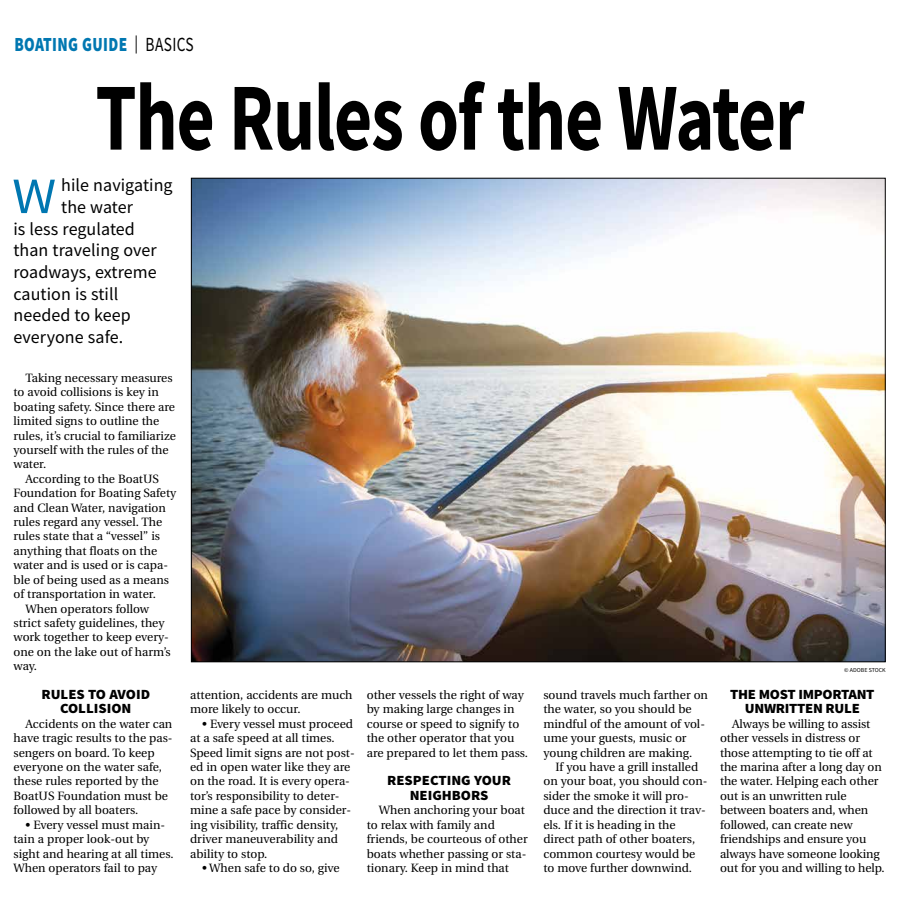
<style>
.page{position:relative;width:900px;height:908px;background:#fff}
.page>*{position:absolute;margin:0;border:0;box-sizing:border-box;transform-origin:0 0}
.t1{font:700 96px "Source Sans Pro";letter-spacing:-.015em;color:#000;scale:.77 1}
.t2{font:50.9px "Source Sans Pro";color:#0077b1;scale:1.1 1}
.t3{font:900 20px "Source Sans Pro";letter-spacing:.025em;color:#0077b1;scale:.77 1}
.t4{font:18px "Source Sans Pro";letter-spacing:.005em;color:#000}
.t5{font:900 14px/14.4px "Source Sans Pro";letter-spacing:-.01em;color:#000;text-align:center;scale:1.05 1}
.t6{font:12px/14.4px "Utopia";color:#000}
.t7{font:6px "Source Sans Pro";color:#000}
.s1{font-weight:400;font-size:18px;color:#000}
.s2{font-weight:400;color:#000}
</style>
<div class="page">
<img style="left:193px;top:180px;width:691px;height:480px">
<h3 class="t3" style="left:14px;top:31px;width:235px">BOATING GUIDE <span class="s1">|</span> <span class="s2">BASICS</span></h3>
<h1 class="t1" style="left:95px;top:53px;width:922px">The Rules of the Water</h1>
<h2 class="t2" style="left:12px;top:164px;width:42px">W</h2>
<h3 class="t4" style="left:61px;top:174px;width:113px">hile navigating</h3>
<h3 class="t4" style="left:61px;top:195px;width:73px">the water</h3>
<h3 class="t4" style="left:13px;top:217px;width:123px">is less regulated</h3>
<h3 class="t4" style="left:13px;top:239px;width:145px">than traveling over</h3>
<h3 class="t4" style="left:13px;top:260px;width:145px">roadways, extreme</h3>
<h3 class="t4" style="left:13px;top:282px;width:106px">caution is still</h3>
<h3 class="t4" style="left:13px;top:303px;width:119px">needed to keep</h3>
<h3 class="t4" style="left:13px;top:325px;width:111px">everyone safe.</h3>
<p class="t6" style="left:14px;top:371px;width:164px;text-indent:12px">Taking necessary measures to avoid collisions is key in boating safety. Since there are limited signs to outline the rules, it’s crucial to familiarize yourself with the rules of the water.</p>
<p class="t6" style="left:26px;top:471px;width:135px">According to the BoatUS</p>
<p class="t6" style="left:14px;top:486px;width:164px">Foundation for Boating Safety</p>
<p class="t6" style="left:14px;top:500px;width:154px">and Clean Water, navigation</p>
<p class="t6" style="left:14px;top:515px;width:150px">rules regard any vessel. The</p>
<p class="t6" style="left:14px;top:529px;width:148px">rules state that a “vessel” is</p>
<p class="t6" style="left:14px;top:543px;width:145px">anything that floats on the</p>
<p class="t6" style="left:14px;top:558px;width:156px">water and is used or is capa-</p>
<p class="t6" style="left:14px;top:572px;width:157px">ble of being used as a means</p>
<p class="t6" style="left:14px;top:587px;width:144px">of transportation in water.</p>
<p class="t6" style="left:26px;top:601px;width:125px">When operators follow</p>
<p class="t6" style="left:14px;top:615px;width:153px">strict safety guidelines, they</p>
<p class="t6" style="left:14px;top:630px;width:157px">work together to keep every-</p>
<p class="t6" style="left:14px;top:644px;width:159px">one on the lake out of harm’s</p>
<p class="t6" style="left:14px;top:659px;width:25px">way.</p>
<p class="t5" style="left:41px;top:686px;width:105px">RULES TO AVOID<br>COLLISION</p>
<p class="t6" style="left:14px;top:716px;width:161px;text-indent:12px">Accidents on the water can have tragic results to the pas&shy;sengers on board. To keep everyone on the water safe, these rules reported by the<br>BoatUS Foundation must be followed by all boaters.</p>
<p class="t6" style="left:14px;top:817px;width:162px;text-indent:12px">• Every vessel must main&shy;tain a proper look-out by sight and hearing at all times.<br>When operators fail to pay</p>
<p class="t6" style="left:190px;top:687px;width:164px">attention, accidents are much more likely to occur.</p>
<p class="t6" style="left:190px;top:716px;width:166px;text-indent:12px">• Every vessel must proceed at a safe speed at all times.<br>Speed limit signs are not post&shy;ed in open water like they are on the road. It is every opera&shy;tor’s responsibility to deter&shy;mine a safe pace by consider&shy;ing visibility, traffic density, driver maneuverability and ability to stop.</p>
<p class="t6" style="left:202px;top:860px;width:139px">• When safe to do so, give</p>
<p class="t6" style="left:367px;top:687px;width:163px">other vessels the right of way by making large changes in course or speed to signify to the other operator that you are prepared to let them pass.</p>
<p class="t5" style="left:387px;top:773px;width:119px">RESPECTING YOUR<br>NEIGHBORS</p>
<p class="t6" style="left:367px;top:803px;width:162px;text-indent:12px">When anchoring your boat to relax with family and friends, be courteous of other boats whether passing or sta&shy;tionary. Keep in mind that</p>
<p class="t6" style="left:543px;top:687px;width:166px">sound travels much farther on the water, so you should be mindful of the amount of vol&shy;ume your guests, music or young children are making.</p>
<p class="t6" style="left:543px;top:759px;width:166px;text-indent:12px">If you have a grill installed on your boat, you should con&shy;sider the smoke it will pro&shy;duce and the direction it trav&shy;els. If it is heading in the direct path of other boaters, common courtesy would be to move further downwind.</p>
<p class="t7" style="left:844px;top:666px;width:43px">© ADOBE STOCK</p>
<p class="t5" style="left:730px;top:686px;width:139px">THE MOST IMPORTANT<br>UNWRITTEN RULE</p>
<p class="t6" style="left:720px;top:716px;width:166px;text-indent:12px">Always be willing to assist other vessels in distress or those attempting to tie off at the marina after a long day on the water. Helping each other out is an unwritten rule between boaters and, when followed, can create new friendships and ensure you always have someone looking out for you and willing to help.</p>
</div>
